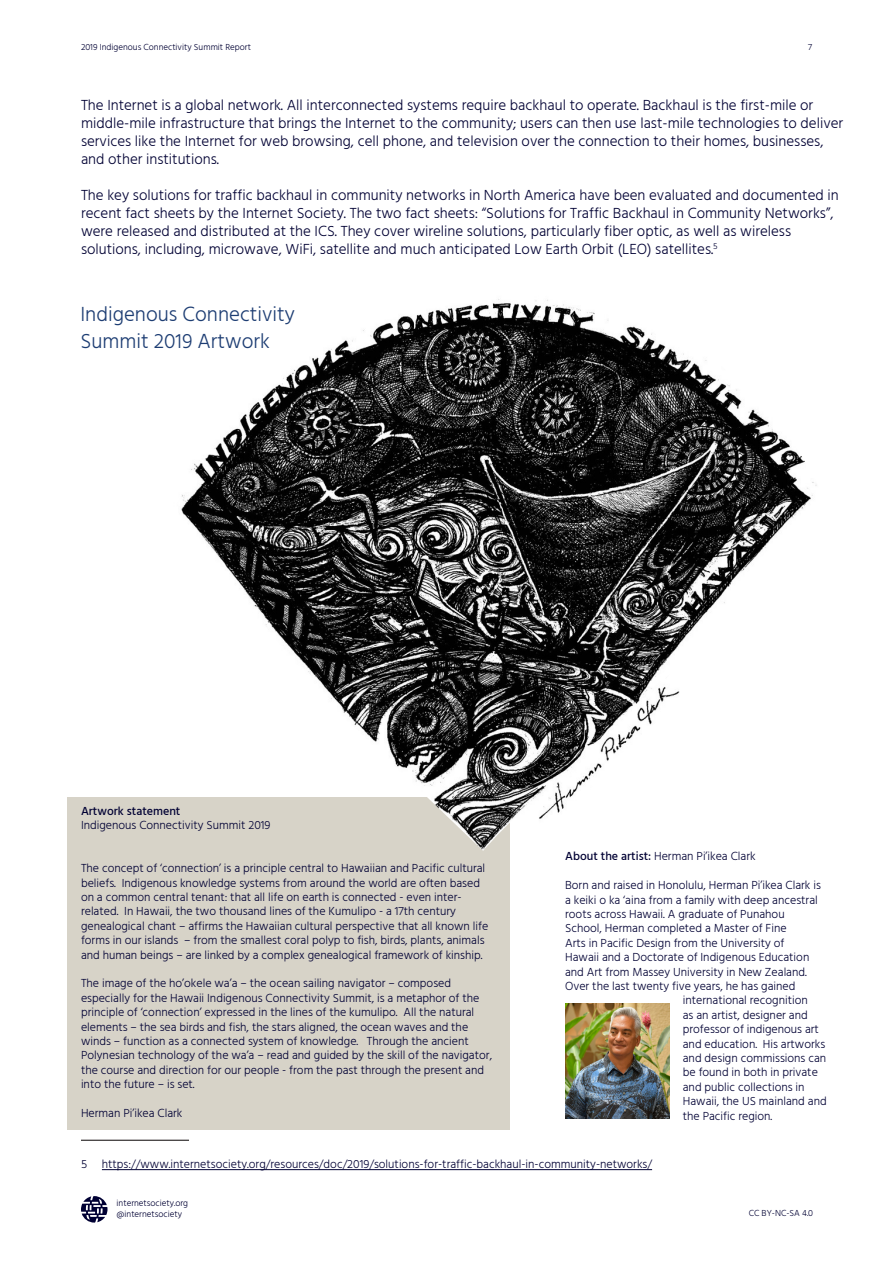
<style>
.page{position:relative;width:893px;height:1263px;background:#fff}
.page>*{position:absolute;margin:0;border:0;box-sizing:border-box;transform-origin:0 0}
.t1{font:300 21px "Hind";color:#1d3d73}
.Body_Copy{font:300 15px/18px "Hind";color:#003}
.Body_Copy-2{font:300 12px/14.4px "Hind";color:#003}
.Footnote{font:300 12px "Hind";color:#003}
.Body_Copy-3{font:500 12px "Hind";color:#003}
.t2{font:300 9px/10.8px "Hind";color:#003}
.s1{font-weight:500}
</style>
<div class="page">
<svg style="left:81px;top:1196px;width:26px;height:26px"></svg>
<div style="left:67px;top:797px;width:443px;height:332px;background:#d7d3c8"></div>
<hr style="left:81px;top:1140px;width:108px;height:1px;background:#231f20">
<hr style="left:102px;top:1169px;width:550px;height:1px;background:#003">
<img style="left:565px;top:1004px;width:104px;height:115px">
<img style="left:181px;top:299px;width:636px;height:552px">
<p class="t2" style="left:81px;top:42px;width:171px">2019 Indigenous Connectivity Summit Report</p>
<p class="t2" style="left:808px;top:42px;width:5px">7</p>
<p class="Body_Copy" style="left:81px;top:97px;width:764px">The Internet is a global network. All interconnected systems require backhaul to operate. Backhaul is the first-mile or middle-mile infrastructure that brings the Internet to the community; users can then use last-mile technologies to deliver services like the Internet for web browsing, cell phone, and television over the connection to their homes, businesses, and other institutions.</p>
<p class="Body_Copy" style="left:81px;top:187px;width:759px">The key solutions for traffic backhaul in community networks in North America have been evaluated and documented in recent fact sheets by the Internet Society. The two fact sheets: “Solutions for Traffic Backhaul in Community Networks”, were released and distributed at the ICS. They cover wireline solutions, particularly fiber optic, as well as wireless solutions, including, microwave, WiFi, satellite and much anticipated Low Earth Orbit (LEO) satellites.<sup>5</sup></p>
<h2 class="t1" style="left:80px;top:300px;width:216px">Indigenous Connectivity</h2>
<h2 class="t1" style="left:80px;top:327px;width:191px">Summit 2019 Artwork</h2>
<p class="Body_Copy-3" style="left:81px;top:802px;width:101px">Artwork statement</p>
<p class="Body_Copy-2" style="left:81px;top:818px;width:191px">Indigenous Connectivity Summit 2019</p>
<p class="Body_Copy-2" style="left:81px;top:862px;width:409px">The concept of ‘connection’ is a principle central to Hawaiian and Pacific cultural beliefs. Indigenous knowledge systems from around the world are often based on a common central tenant: that all life on earth is connected - even inter&shy;related. In Hawaii, the two thousand lines of the Kumulipo - a 17th century genealogical chant – affirms the Hawaiian cultural perspective that all known life forms in our islands – from the smallest coral polyp to fish, birds, plants, animals and human beings – are linked by a complex genealogical framework of kinship.</p>
<p class="Body_Copy-2" style="left:81px;top:977px;width:413px">The image of the ho’okele wa’a – the ocean sailing navigator – composed especially for the Hawaii Indigenous Connectivity Summit, is a metaphor of the principle of ‘connection’ expressed in the lines of the kumulipo. All the natural elements – the sea birds and fish, the stars aligned, the ocean waves and the winds – function as a connected system of knowledge. Through the ancient Polynesian technology of the wa’a – read and guided by the skill of the navigator, the course and direction for our people - from the past through the present and into the future – is set.</p>
<p class="Body_Copy-2" style="left:81px;top:1106px;width:103px">Herman Pi’ikea Clark</p>
<p class="Body_Copy-2" style="left:565px;top:850px;width:192px"><span class="s1">About the artist:</span> Herman Pi’ikea Clark</p>
<p class="Body_Copy-2" style="left:565px;top:878px;width:257px">Born and raised in Honolulu, Herman Pi’ikea Clark is a keiki o ka ‘aina from a family with deep ancestral roots across Hawaii. A graduate of Punahou</p>
<p class="Body_Copy-2" style="left:565px;top:922px;width:223px">School, Herman completed a Master of Fine</p>
<p class="Body_Copy-2" style="left:565px;top:936px;width:221px">Arts in Pacific Design from the University of</p>
<p class="Body_Copy-2" style="left:565px;top:950px;width:246px">Hawaii and a Doctorate of Indigenous Education</p>
<p class="Body_Copy-2" style="left:565px;top:965px;width:243px">and Art from Massey University in New Zealand.</p>
<p class="Body_Copy-2" style="left:565px;top:979px;width:232px">Over the last twenty five years, he has gained</p>
<p class="Body_Copy-2" style="left:683px;top:994px;width:126px">international recognition</p>
<p class="Body_Copy-2" style="left:683px;top:1008px;width:126px">as an artist, designer and</p>
<p class="Body_Copy-2" style="left:683px;top:1022px;width:138px">professor of indigenous art</p>
<p class="Body_Copy-2" style="left:683px;top:1037px;width:144px">and education. His artworks</p>
<p class="Body_Copy-2" style="left:683px;top:1051px;width:145px">and design commissions can</p>
<p class="Body_Copy-2" style="left:683px;top:1066px;width:137px">be found in both in private</p>
<p class="Body_Copy-2" style="left:683px;top:1080px;width:123px">and public collections in</p>
<p class="Body_Copy-2" style="left:683px;top:1094px;width:145px">Hawaii, the US mainland and</p>
<p class="Body_Copy-2" style="left:683px;top:1109px;width:91px">the Pacific region.</p>
<p class="Footnote" style="left:81px;top:1156px;width:573px">5 https://www.internetsociety.org/resources/doc/2019/solutions-for-traffic-backhaul-in-community-networks/</p>
<p class="t2" style="left:117px;top:1198px;width:73px">internetsociety.org @internetsociety</p>
<p class="t2" style="left:749px;top:1208px;width:66px">CC BY-NC-SA 4.0</p>
</div>
